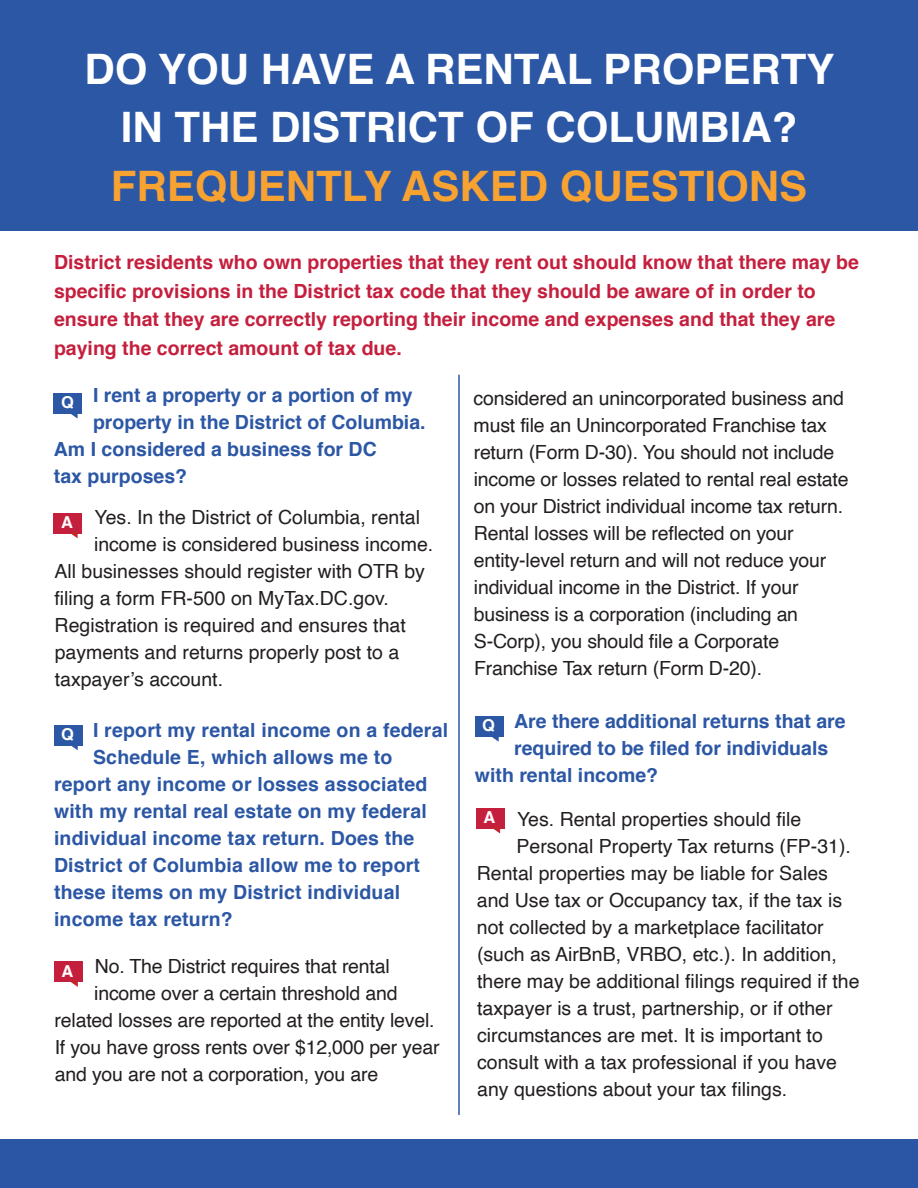
<style>
.page{position:relative;width:918px;height:1188px;background:#fff}
.page>*{position:absolute;margin:0;border:0;box-sizing:border-box;transform-origin:0 0}
.t1{font:700 42px/58.5px "Helvetica";color:#fff;text-align:center}
.t2{font:700 42px "Helvetica";color:#f7a231}
.t3{font:19.5px/27px "Helvetica";color:#231f20}
.t4{font:700 19.5px "Helvetica";letter-spacing:.01em;color:#2c57a5}
.t5{font:700 19.5px/28.5px "Helvetica";color:#c51f3e}
.t6{font:700 16.35px "Helvetica";color:#fff}
</style>
<div class="page">
<div style="left:0;top:0;width:918px;height:230px;background:#2c57a5"></div>
<div style="left:54px;top:393px;width:28px;height:20px;background:#2c57a5"></div>
<svg style="left:69px;top:413px;width:9px;height:6px"></svg>
<div style="left:54px;top:513px;width:28px;height:20px;background:#c51f3e"></div>
<svg style="left:69px;top:531px;width:9px;height:7px"></svg>
<div style="left:475px;top:716px;width:28px;height:20px;background:#2c57a5"></div>
<svg style="left:490px;top:736px;width:9px;height:6px"></svg>
<div style="left:476px;top:808px;width:29px;height:20px;background:#c51f3e"></div>
<svg style="left:491px;top:826px;width:9px;height:8px"></svg>
<div style="left:54px;top:725px;width:28px;height:20px;background:#2c57a5"></div>
<svg style="left:69px;top:745px;width:9px;height:5px"></svg>
<div style="left:54px;top:962px;width:28px;height:20px;background:#c51f3e"></div>
<svg style="left:70px;top:980px;width:8px;height:7px"></svg>
<div style="left:0;top:1140px;width:918px;height:48px;background:#2b56a5"></div>
<hr style="left:458px;top:375px;width:2px;height:740px;background:#2c57a5">
<h1 class="t1" style="left:84px;top:40px;width:751px">DO YOU HAVE A RENTAL PROPERTY<br>IN THE DISTRICT OF COLUMBIA?</h1>
<h1 class="t2" style="left:111px;top:152px;width:698px">FREQUENTLY ASKED QUESTIONS</h1>
<p class="t5" style="left:54px;top:248px;width:807px">District residents who own properties that they rent out should know that there may be specific provisions in the District tax code that they should be aware of in order to ensure that they are correctly reporting their income and expenses and that they are paying the correct amount of tax due.</p>
<p class="t3" style="left:474px;top:385px;width:377px">considered an unincorporated business and must file an Unincorporated Franchise tax return (Form D-30). You should not include income or losses related to rental real estate on your District individual income tax return.<br>Rental losses will be reflected on your entity-level return and will not reduce your individual income in the District. If your business is a corporation (including an S-Corp), you should file a Corporate Franchise Tax return (Form D-20).</p>
<p class="t4" style="left:93px;top:380px;width:321px">I rent a property or a portion of my</p>
<p class="t4" style="left:93px;top:407px;width:334px">property in the District of Columbia.</p>
<p class="t4" style="left:54px;top:434px;width:324px">Am I considered a business for DC</p>
<p class="t4" style="left:54px;top:461px;width:135px">tax purposes?</p>
<p class="t3" style="left:95px;top:504px;width:327px">Yes. In the District of Columbia, rental</p>
<p class="t3" style="left:94px;top:531px;width:341px">income is considered business income.</p>
<p class="t3" style="left:54px;top:558px;width:372px">All businesses should register with OTR by</p>
<p class="t3" style="left:54px;top:585px;width:336px">filing a form FR-500 on MyTax.DC.gov.</p>
<p class="t3" style="left:55px;top:612px;width:353px">Registration is required and ensures that</p>
<p class="t3" style="left:55px;top:639px;width:346px">payments and returns properly post to a</p>
<p class="t3" style="left:55px;top:666px;width:170px">taxpayer’s account.</p>
<p class="t6" style="left:61px;top:389px;width:14px">Q</p>
<p class="t6" style="left:61px;top:509px;width:13px">A</p>
<p class="t4" style="left:93px;top:715px;width:357px">I report my rental income on a federal</p>
<p class="t4" style="left:93px;top:742px;width:301px">Schedule E, which allows me to</p>
<p class="t4" style="left:54px;top:769px;width:375px">report any income or losses associated</p>
<p class="t4" style="left:54px;top:796px;width:374px">with my rental real estate on my federal</p>
<p class="t4" style="left:54px;top:823px;width:362px">individual income tax return. Does the</p>
<p class="t4" style="left:54px;top:850px;width:368px">District of Columbia allow me to report</p>
<p class="t4" style="left:54px;top:877px;width:348px">these items on my District individual</p>
<p class="t4" style="left:54px;top:904px;width:180px">income tax return?</p>
<p class="t3" style="left:95px;top:953px;width:296px">No. The District requires that rental</p>
<p class="t3" style="left:94px;top:980px;width:305px">income over a certain threshold and</p>
<p class="t3" style="left:55px;top:1007px;width:381px">related losses are reported at the entity level.</p>
<p class="t3" style="left:55px;top:1034px;width:386px">If you have gross rents over $12,000 per year</p>
<p class="t3" style="left:55px;top:1061px;width:325px">and you are not a corporation, you are</p>
<p class="t6" style="left:61px;top:721px;width:14px">Q</p>
<p class="t6" style="left:61px;top:958px;width:13px">A</p>
<p class="t4" style="left:514px;top:705px;width:333px">Are there additional returns that are</p>
<p class="t4" style="left:514px;top:732px;width:316px">required to be filed for individuals</p>
<p class="t4" style="left:475px;top:759px;width:185px">with rental income?</p>
<p class="t3" style="left:517px;top:806px;width:286px">Yes. Rental properties should file</p>
<p class="t3" style="left:517px;top:833px;width:336px">Personal Property Tax returns (FP-31).</p>
<p class="t3" style="left:477px;top:860px;width:353px">Rental properties may be liable for Sales</p>
<p class="t3" style="left:477px;top:887px;width:367px">and Use tax or Occupancy tax, if the tax is</p>
<p class="t3" style="left:477px;top:914px;width:348px">not collected by a marketplace facilitator</p>
<p class="t3" style="left:477px;top:941px;width:361px">(such as AirBnB, VRBO, etc.). In addition,</p>
<p class="t3" style="left:477px;top:968px;width:384px">there may be additional filings required if the</p>
<p class="t3" style="left:477px;top:995px;width:357px">taxpayer is a trust, partnership, or if other</p>
<p class="t3" style="left:477px;top:1022px;width:347px">circumstances are met. It is important to</p>
<p class="t3" style="left:477px;top:1049px;width:361px">consult with a tax professional if you have</p>
<p class="t3" style="left:477px;top:1076px;width:311px">any questions about your tax filings.</p>
<p class="t6" style="left:482px;top:712px;width:14px">Q</p>
<p class="t6" style="left:484px;top:804px;width:13px">A</p>
</div>
